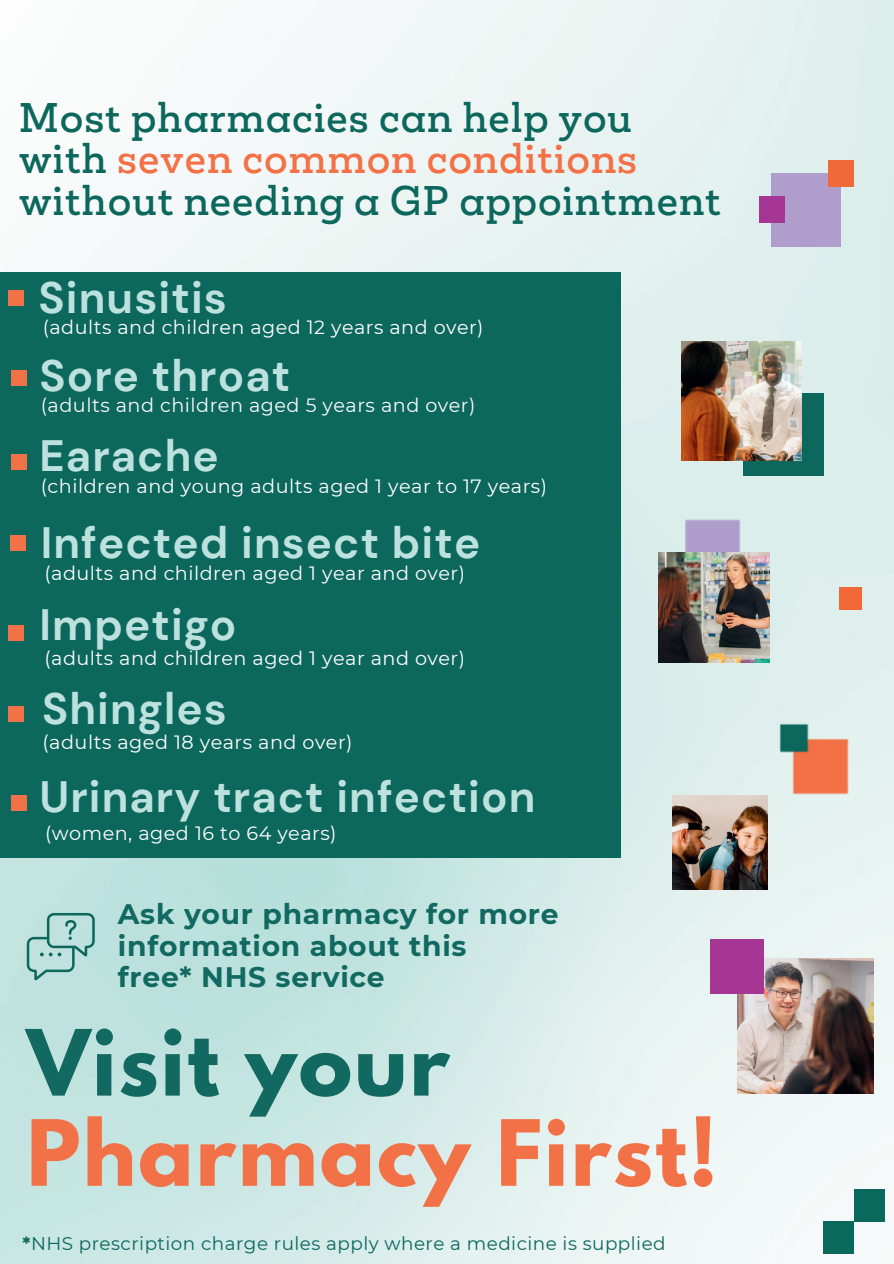
<style>
.page{position:relative;width:894px;height:1264px;background:#fff}
.page>*{position:absolute;margin:0;border:0;box-sizing:border-box;transform-origin:0 0}
.t1{font:700 80.85px "League Spartan";letter-spacing:.025em;color:#f37147}
.t2{font:700 80.85px "League Spartan";letter-spacing:.025em;color:#116961}
.t3{font:700 43.8px/86.1px "DM Sans";letter-spacing:.025em;color:#bde2de}
.t4{font:500 37.8px/41.7px "Mokoko";letter-spacing:.025em;color:#0c675d}
.t5{font:700 28.2px/31.5px "Montserrat";letter-spacing:.025em;color:#116961}
.t6{font:19.2px "Montserrat";letter-spacing:.025em;color:#fff}
.t7{font:19.2px "Montserrat";letter-spacing:.025em;color:#f9fbfb}
.t8{font:18.3px "Montserrat";letter-spacing:.025em;color:#0c675d}
.s1{color:#f37147}
.s2{font-weight:700}
</style>
<div class="page">
<img style="left:0;top:0;width:893px;height:1263px">
<div style="left:771px;top:173px;width:69px;height:73px;background:#af9dcb"></div>
<div style="left:758px;top:196px;width:26px;height:27px;background:#a63694"></div>
<div style="left:828px;top:160px;width:25px;height:27px;background:#f26939"></div>
<div style="left:823px;top:1220px;width:30px;height:32px;background:#0b685c"></div>
<div style="left:853px;top:1188px;width:30px;height:32px;background:#0b685c"></div>
<svg style="left:27px;top:913px;width:67px;height:67px"></svg>
<img style="left:737px;top:958px;width:135px;height:135px">
<div style="left:710px;top:939px;width:53px;height:54px;background:#a63694"></div>
<img style="left:620px;top:481px;width:273px;height:337px">
<div style="left:743px;top:393px;width:80px;height:83px;background:#0c675d"></div>
<img style="left:681px;top:341px;width:120px;height:119px">
<img style="left:658px;top:552px;width:110px;height:110px">
<img style="left:672px;top:795px;width:95px;height:95px">
<div style="left:839px;top:587px;width:22px;height:23px;background:#f26939"></div>
<div style="left:0;top:273px;width:620px;height:584px;background:#0c675d"></div>
<div style="left:9px;top:291px;width:15px;height:15px;background:#f37147"></div>
<div style="left:12px;top:370px;width:15px;height:16px;background:#f37147"></div>
<div style="left:12px;top:455px;width:15px;height:15px;background:#f37147"></div>
<div style="left:11px;top:535px;width:15px;height:15px;background:#f37147"></div>
<div style="left:8px;top:625px;width:15px;height:15px;background:#f37147"></div>
<div style="left:9px;top:706px;width:15px;height:15px;background:#f37147"></div>
<div style="left:12px;top:794px;width:15px;height:16px;background:#f37147"></div>
<h3 class="t4" style="left:19px;top:96px;width:703px">Most pharmacies can help you with <span class="s1">seven common conditions </span>without needing a GP appointment</h3>
<h2 class="t3" style="left:39px;top:258px;width:253px;line-height:78.4px">Sinusitis<br>Sore throat</h2>
<p class="t6" style="left:43px;top:313px;width:442px">(adults and children aged 12 years and over)</p>
<p class="t7" style="left:41px;top:392px;width:436px">(adults and children aged 5 years and over)</p>
<h2 class="t3" style="left:39px;top:412px;width:442px;line-height:87px">Earache<br>Infected insect bite</h2>
<p class="t6" style="left:41px;top:473px;width:507px">(children and young adults aged 1 year to 17 years)</p>
<p class="t6" style="left:44px;top:560px;width:422px">(adults and children aged 1 year and over)</p>
<h2 class="t3" style="left:39px;top:581px;width:497px">Impetigo<br>Shingles<br>Urinary tract infection</h2>
<p class="t6" style="left:44px;top:645px;width:422px">(adults and children aged 1 year and over)</p>
<p class="t6" style="left:42px;top:729px;width:311px">(adults aged 18 years and over)</p>
<p class="t6" style="left:45px;top:819px;width:293px">(women, aged 16 to 64 years)</p>
<h3 class="t5" style="left:118px;top:897px;width:442px">Ask your pharmacy for more information about this<br>free* NHS service</h3>
<h1 class="t2" style="left:27px;top:999px;width:424px">Visit your</h1>
<h1 class="t1" style="left:27px;top:1089px;width:691px">Pharmacy First!</h1>
<p class="t8" style="left:23px;top:1231px;width:644px"><span class="s2">*</span>NHS prescription charge rules apply where a medicine is supplied</p>
</div>
